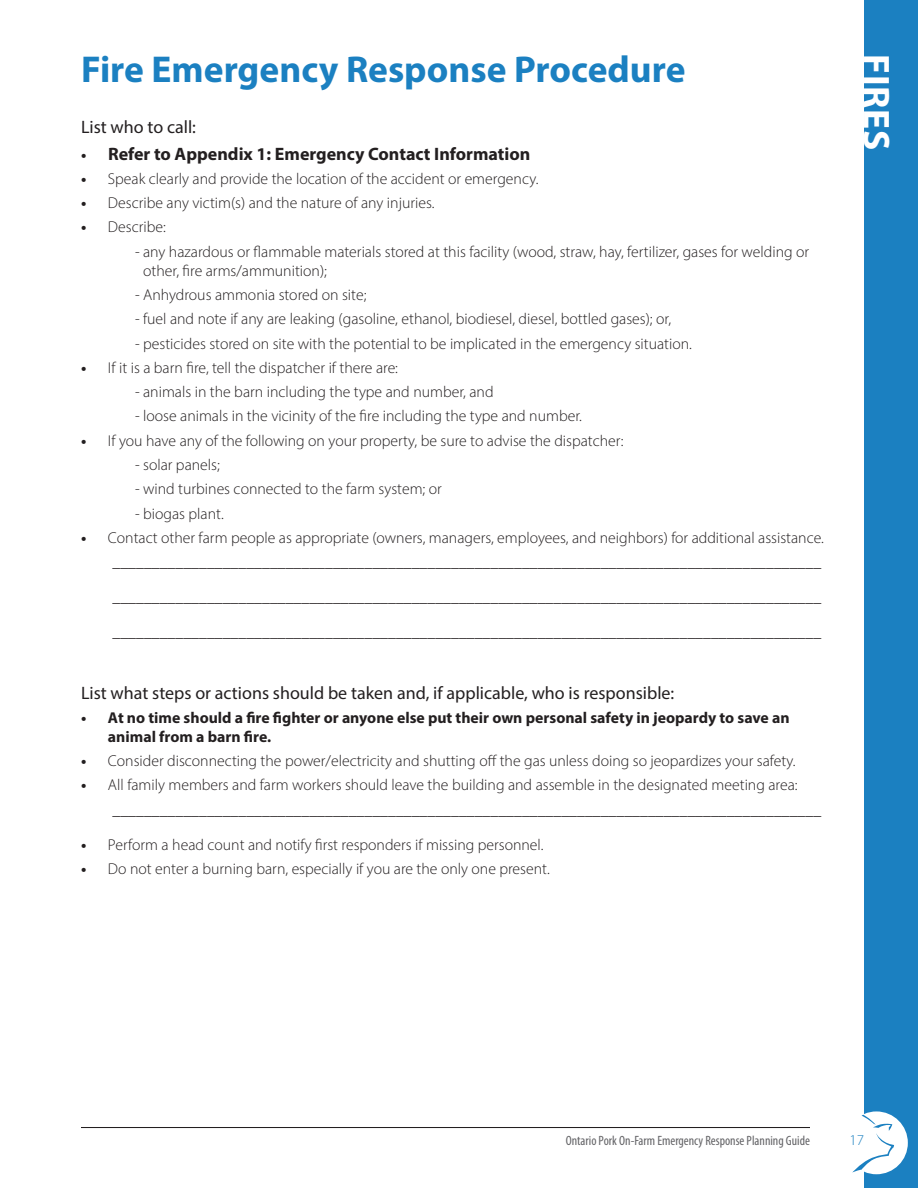
<style>
.page{position:relative;width:918px;height:1188px;background:#fff}
.page>*{position:absolute;margin:0;border:0;box-sizing:border-box;transform-origin:0 0}
.t1{font:700 37.5px "Myriad Pro";color:#1b80c1}
.t2{font:700 37.5px "Myriad Pro";letter-spacing:.02em;color:#fff}
.t3{font:18px "Myriad Pro";color:#231f20}
.t4{font:700 18px "Myriad Pro";color:#231f20}
.t5{font:300 15.75px/18.9px "Myriad Pro";color:#231f20}
.t6{font:700 15.75px/18.9px "Myriad Pro";color:#231f20}
.t7{font:300 15px "Myriad Pro";color:#1b80c1}
.t8{font:condensed 13.5px "Myriad Pro";color:#636366}
.s1{font-size:15.75px}
.s2{font-weight:700}
</style>
<div class="page">
<div style="left:864px;top:0;width:54px;height:1188px;background:#1b80c1"></div>
<div style="left:845px;top:1111px;width:63px;height:63px;background:#fff;border-radius:50%"></div>
<svg style="left:852px;top:1115px;width:42px;height:58px"></svg>
<hr style="left:81px;top:1127px;width:729px;height:1px;background:#231f20">
<p class="t1" style="left:81px;top:45px;width:606px">Fire Emergency Response Procedure</p>
<p class="t3" style="left:81px;top:115px;width:117px">List who to call:</p>
<p class="t4" style="left:81px;top:142px;width:451px"><span class="s1">•</span> Refer to Appendix 1: Emergency Contact Information</p>
<p class="t5" style="left:81px;top:169px;width:459px"><span class="s2">•</span> Speak clearly and provide the location of the accident or emergency.</p>
<p class="t5" style="left:81px;top:193px;width:355px"><span class="s2">•</span> Describe any victim(s) and the nature of any injuries.</p>
<p class="t5" style="left:81px;top:218px;width:86px"><span class="s2">•</span> Describe:</p>
<p class="t5" style="left:143px;top:242px;width:668px;text-indent:-8px">- any hazardous or flammable materials stored at this facility (wood, straw, hay, fertilizer, gases for welding or other, fire arms/ammunition);</p>
<p class="t5" style="left:135px;top:285px;width:233px">- Anhydrous ammonia stored on site;</p>
<p class="t5" style="left:135px;top:309px;width:538px">- fuel and note if any are leaking (gasoline, ethanol, biodiesel, diesel, bottled gases); or,</p>
<p class="t5" style="left:135px;top:334px;width:559px">- pesticides stored on site with the potential to be implicated in the emergency situation.</p>
<p class="t5" style="left:81px;top:358px;width:319px"><span class="s2">•</span> If it is a barn fire, tell the dispatcher if there are:</p>
<p class="t5" style="left:135px;top:382px;width:360px">- animals in the barn including the type and number, and</p>
<p class="t5" style="left:135px;top:407px;width:449px">- loose animals in the vicinity of the fire including the type and number.</p>
<p class="t5" style="left:81px;top:431px;width:544px"><span class="s2">•</span> If you have any of the following on your property, be sure to advise the dispatcher:</p>
<p class="t5" style="left:135px;top:455px;width:86px">- solar panels;</p>
<p class="t5" style="left:135px;top:479px;width:308px">- wind turbines connected to the farm system; or</p>
<p class="t5" style="left:135px;top:504px;width:90px">- biogas plant.</p>
<p class="t5" style="left:81px;top:528px;width:744px"><span class="s2">•</span> Contact other farm people as appropriate (owners, managers, employees, and neighbors) for additional assistance.</p>
<p class="t5" style="left:113px;top:552px;width:710px">__________________________________________________________________________________________</p>
<p class="t5" style="left:113px;top:587px;width:710px">__________________________________________________________________________________________</p>
<p class="t5" style="left:113px;top:623px;width:710px">__________________________________________________________________________________________</p>
<p class="t3" style="left:81px;top:681px;width:595px">List what steps or actions should be taken and, if applicable, who is responsible:</p>
<p class="t6" style="left:108px;top:708px;width:683px;text-indent:-27px">• At no time should a fire fighter or anyone else put their own personal safety in jeopardy to save an animal from a barn fire.</p>
<p class="t5" style="left:81px;top:751px;width:716px"><span class="s2">•</span> Consider disconnecting the power/electricity and shutting off the gas unless doing so jeopardizes your safety.</p>
<p class="t5" style="left:81px;top:776px;width:718px"><span class="s2">•</span> All family members and farm workers should leave the building and assemble in the designated meeting area:</p>
<p class="t5" style="left:113px;top:800px;width:710px">__________________________________________________________________________________________</p>
<p class="t5" style="left:81px;top:835px;width:464px"><span class="s2">•</span> Perform a head count and notify first responders if missing personnel.</p>
<p class="t5" style="left:81px;top:859px;width:470px"><span class="s2">•</span> Do not enter a burning barn, especially if you are the only one present.</p>
<p class="t2" style="left:901px;top:54px;width:97px;rotate:90deg">FIRES</p>
<p class="t8" style="left:566px;top:1132px;width:246px">Ontario Pork On-Farm Emergency Response Planning Guide</p>
<p class="t7" style="left:849px;top:1131px;width:16px">17</p>
</div>
